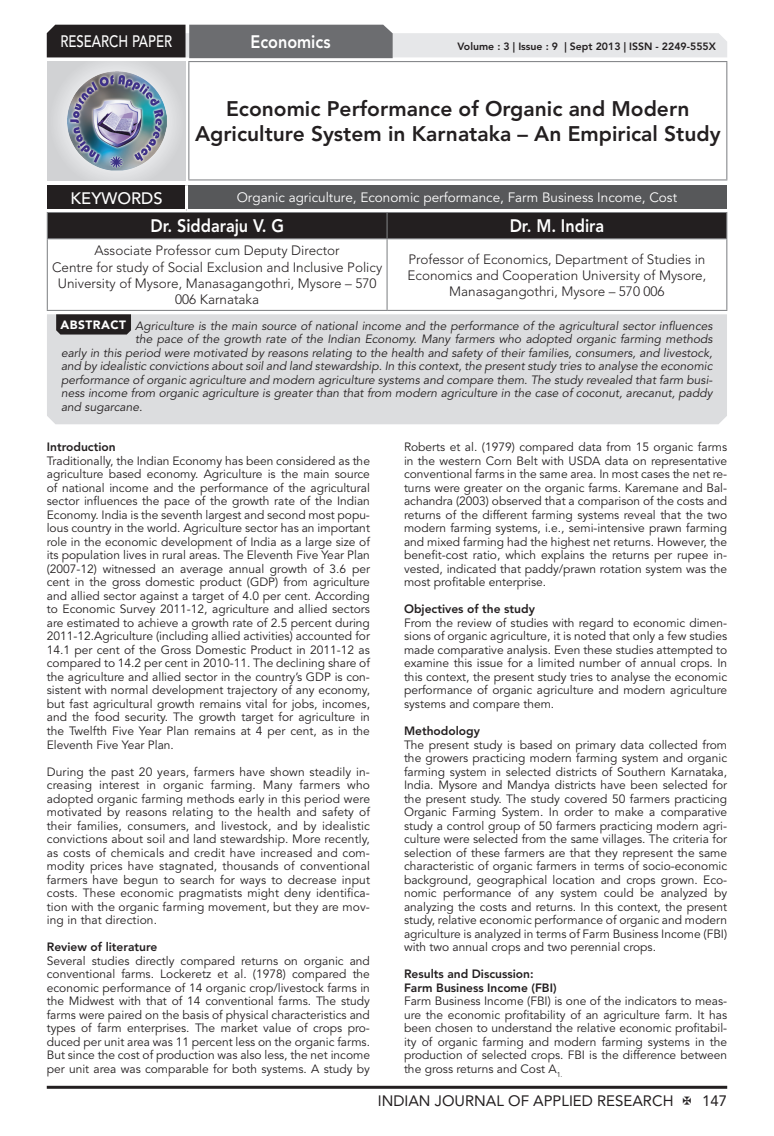
<style>
.page{position:relative;width:774px;height:1136px;background:#fff}
.page>*{position:absolute;margin:0;border:0;box-sizing:border-box;transform-origin:0 0}
.Articles_Head{font:800 21px "Avenir LT Std";color:#231f20}
.Author_Name{font:800 18px "Avenir LT Std";color:#fff;scale:.9 1}
.Subject_Name{font:800 18px "Avenir LT Std";color:#fff;scale:.9 1}
.Address{font:500 16.5px "Avenir LT Std";color:#fff;scale:.8 1}
.Address-2{font:500 16.5px "Avenir LT Std";color:#fff}
.t1{font:15px "Avenir LT Std";color:#231f20}
.Address-3{font:300 13.5px/16.2px "Avenir LT Std";color:#231f20;text-align:center}
.Address-4{font:13.5px "Avenir LT Std";color:#fff}
.Body_Text{font:12px/13.5px "Avenir LT Std";color:#231f20;text-align:justify}
.Body_Text-2{font:italic 12px "Avenir LT Std";color:#231f20}
.Bold{font:800 12px "Avenir LT Std";color:#231f20}
.t2{font:900 12px "Avenir LT Std";letter-spacing:.04em;color:#fff}
.t3{font:800 10.5px "Avenir LT Std";color:#231f20}
</style>
<div class="page">
<hr style="left:47px;top:1085px;width:680px;height:3px;background:#231f20">
<div style="left:48px;top:62px;width:137px;height:118px;background:linear-gradient(to right,#d9dadc,#d8d9db)"></div>
<img style="left:68px;top:71px;width:99px;height:100px">
<svg style="left:47px;top:25px;width:680px;height:33px;background:#9e9e9f"></svg>
<hr style="left:188px;top:61px;width:539px;height:1px;background:#808285">
<hr style="left:188px;top:62px;width:1px;height:117px;background:#808285">
<hr style="left:726px;top:62px;width:1px;height:117px;background:#808285">
<hr style="left:188px;top:179px;width:539px;height:1px;background:#808285">
<div style="left:47px;top:212px;width:680px;height:26px;background:#231f20"></div>
<hr style="left:47px;top:238px;width:340px;height:1px;background:#808285">
<hr style="left:47px;top:239px;width:1px;height:71px;background:#808285">
<hr style="left:387px;top:238px;width:340px;height:1px;background:#808285">
<hr style="left:386px;top:239px;width:2px;height:71px;background:#808285">
<hr style="left:726px;top:239px;width:1px;height:71px;background:#808285">
<hr style="left:47px;top:310px;width:340px;height:1px;background:#808285">
<hr style="left:387px;top:310px;width:340px;height:1px;background:#808285">
<div style="left:47px;top:185px;width:139px;height:25px;background:#231f20"></div>
<div style="left:186px;top:185px;width:541px;height:25px;background:#57585a"></div>
<hr style="left:185px;top:185px;width:3px;height:24px;background:#fff">
<hr style="left:47px;top:209px;width:139px;height:3px;background:#fff">
<hr style="left:186px;top:209px;width:541px;height:3px;background:#fff">
<div style="left:47px;top:314px;width:680px;height:110px;background:#dcdddf"></div>
<svg style="left:56px;top:314px;width:75px;height:20px"></svg>
<h3 class="Address" style="left:60px;top:32px;width:141px">RESEARCH PAPER</h3>
<p class="Subject_Name" style="left:250px;top:31px;width:90px">Economics</p>
<p class="t3" style="left:457px;top:41px;width:260px">Volume : 3 | Issue : 9 | Sept 2013 | ISSN - 2249-555X</p>
<p class="Articles_Head" style="left:226px;top:96px;width:465px">Economic Performance of Organic and Modern</p>
<p class="Articles_Head" style="left:195px;top:122px;width:527px">Agriculture System in Karnataka – An Empirical Study</p>
<p class="Address-2" style="left:71px;top:189px;width:94px">KEYWORDS</p>
<p class="Address-4" style="left:237px;top:189px;width:442px">Organic agriculture, Economic performance, Farm Business Income, Cost</p>
<p class="Author_Name" style="left:150px;top:215px;width:150px">Dr. Siddaraju V. G</p>
<p class="Author_Name" style="left:510px;top:215px;width:107px">Dr. M. Indira</p>
<p class="Address-3" style="left:95px;top:243px;width:247px">Associate Professor cum Deputy Director</p>
<p class="Address-3" style="left:52px;top:259px;width:332px">Centre for study of Social Exclusion and Inclusive Policy<br>University of Mysore, Manasagangothri, Mysore – 570<br>006 Karnataka</p>
<p class="Address-3" style="left:408px;top:251px;width:300px">Professor of Economics, Department of Studies in<br>Economics and Cooperation University of Mysore,<br>Manasagangothri, Mysore – 570 006</p>
<p class="t2" style="left:60px;top:318px;width:67px">ABSTRACT</p>
<p class="Body_Text-2" style="left:135px;top:319px;width:579px">Agriculture is the main source of national income and the performance of the agricultural sector influences</p>
<p class="Body_Text-2" style="left:135px;top:332px;width:579px">the pace of the growth rate of the Indian Economy. Many farmers who adopted organic farming methods</p>
<p class="Body_Text-2" style="left:61px;top:346px;width:653px">early in this period were motivated by reasons relating to the health and safety of their families, consumers, and livestock,</p>
<p class="Body_Text-2" style="left:61px;top:359px;width:653px">and by idealistic convictions about soil and land stewardship. In this context, the present study tries to analyse the economic</p>
<p class="Body_Text-2" style="left:61px;top:373px;width:653px">performance of organic agriculture and modern agriculture systems and compare them. The study revealed that farm busi-</p>
<p class="Body_Text-2" style="left:61px;top:386px;width:653px">ness income from organic agriculture is greater than that from modern agriculture in the case of coconut, arecanut, paddy</p>
<p class="Body_Text-2" style="left:61px;top:400px;width:83px">and sugarcane.</p>
<p class="Bold" style="left:47px;top:440px;width:70px">Introduction</p>
<p class="Body_Text" style="left:47px;top:454px;width:325px">Traditionally, the Indian Economy has been considered as the agriculture based economy. Agriculture is the main source of national income and the performance of the agricultural sector influences the pace of the growth rate of the Indian Economy. India is the seventh largest and second most popu&shy;lous country in the world. Agriculture sector has an important role in the economic development of India as a large size of its population lives in rural areas. The Eleventh Five Year Plan (2007-12) witnessed an average annual growth of 3.6 per cent in the gross domestic product (GDP) from agriculture and allied sector against a target of 4.0 per cent. According to Economic Survey 2011-12, agriculture and allied sectors are estimated to achieve a growth rate of 2.5 percent during 2011-12.Agriculture (including allied activities) accounted for 14.1 per cent of the Gross Domestic Product in 2011-12 as compared to 14.2 per cent in 2010-11. The declining share of the agriculture and allied sector in the country’s GDP is con&shy;sistent with normal development trajectory of any economy, but fast agricultural growth remains vital for jobs, incomes, and the food security. The growth target for agriculture in the Twelfth Five Year Plan remains at 4 per cent, as in the Eleventh Five Year Plan.</p>
<p class="Body_Text" style="left:47px;top:764px;width:325px">During the past 20 years, farmers have shown steadily in&shy;creasing interest in organic farming. Many farmers who adopted organic farming methods early in this period were motivated by reasons relating to the health and safety of their families, consumers, and livestock, and by idealistic convictions about soil and land stewardship. More recently, as costs of chemicals and credit have increased and com&shy;modity prices have stagnated, thousands of conventional farmers have begun to search for ways to decrease input costs. These economic pragmatists might deny identifica&shy;tion with the organic farming movement, but they are mov&shy;ing in that direction.</p>
<p class="Bold" style="left:47px;top:939px;width:112px">Review of literature</p>
<p class="Body_Text" style="left:47px;top:953px;width:325px">Several studies directly compared returns on organic and conventional farms. Lockeretz et al. (1978) compared the economic performance of 14 organic crop/livestock farms in the Midwest with that of 14 conventional farms. The study farms were paired on the basis of physical characteristics and types of farm enterprises. The market value of crops pro&shy;duced per unit area was 11 percent less on the organic farms.<br>But since the cost of production was also less, the net income per unit area was comparable for both systems. A study by</p>
<p class="Body_Text" style="left:404px;top:440px;width:325px">Roberts et al. (1979) compared data from 15 organic farms in the western Corn Belt with USDA data on representative conventional farms in the same area. In most cases the net re&shy;turns were greater on the organic farms. Karemane and Bal&shy;achandra (2003) observed that a comparison of the costs and returns of the different farming systems reveal that the two modern farming systems, i.e., semi-intensive prawn farming and mixed farming had the highest net returns. However, the benefit-cost ratio, which explains the returns per rupee in&shy;vested, indicated that paddy/prawn rotation system was the most profitable enterprise.</p>
<p class="Bold" style="left:404px;top:602px;width:132px">Objectives of the study</p>
<p class="Body_Text" style="left:404px;top:616px;width:325px">From the review of studies with regard to economic dimen&shy;sions of organic agriculture, it is noted that only a few studies made comparative analysis. Even these studies attempted to examine this issue for a limited number of annual crops. In this context, the present study tries to analyse the economic performance of organic agriculture and modern agriculture systems and compare them.</p>
<p class="Bold" style="left:404px;top:723px;width:77px">Methodology</p>
<p class="Body_Text" style="left:404px;top:737px;width:325px">The present study is based on primary data collected from the growers practicing modern farming system and organic farming system in selected districts of Southern Karnataka, India. Mysore and Mandya districts have been selected for the present study. The study covered 50 farmers practicing Organic Farming System. In order to make a comparative study a control group of 50 farmers practicing modern agri&shy;culture were selected from the same villages. The criteria for selection of these farmers are that they represent the same characteristic of organic farmers in terms of socio-economic background, geographical location and crops grown. Eco&shy;nomic performance of any system could be analyzed by analyzing the costs and returns. In this context, the present study, relative economic performance of organic and modern agriculture is analyzed in terms of Farm Business Income (FBI) with two annual crops and two perennial crops.</p>
<p class="Bold" style="left:404px;top:966px;width:131px">Results and Discussion:</p>
<p class="Bold" style="left:404px;top:980px;width:154px">Farm Business Income (FBI)</p>
<p class="Body_Text" style="left:404px;top:994px;width:325px">Farm Business Income (FBI) is one of the indicators to meas&shy;ure the economic profitability of an agriculture farm. It has been chosen to understand the relative economic profitabil&shy;ity of organic farming and modern farming systems in the production of selected crops. FBI is the difference between the gross returns and Cost A<sub>1.</sub></p>
<p class="t1" style="left:378px;top:1091px;width:297px">INDIAN JOURNAL OF APPLIED RESEARCH</p>
<p class="t1" style="left:702px;top:1091px;width:27px">147</p>
</div>
